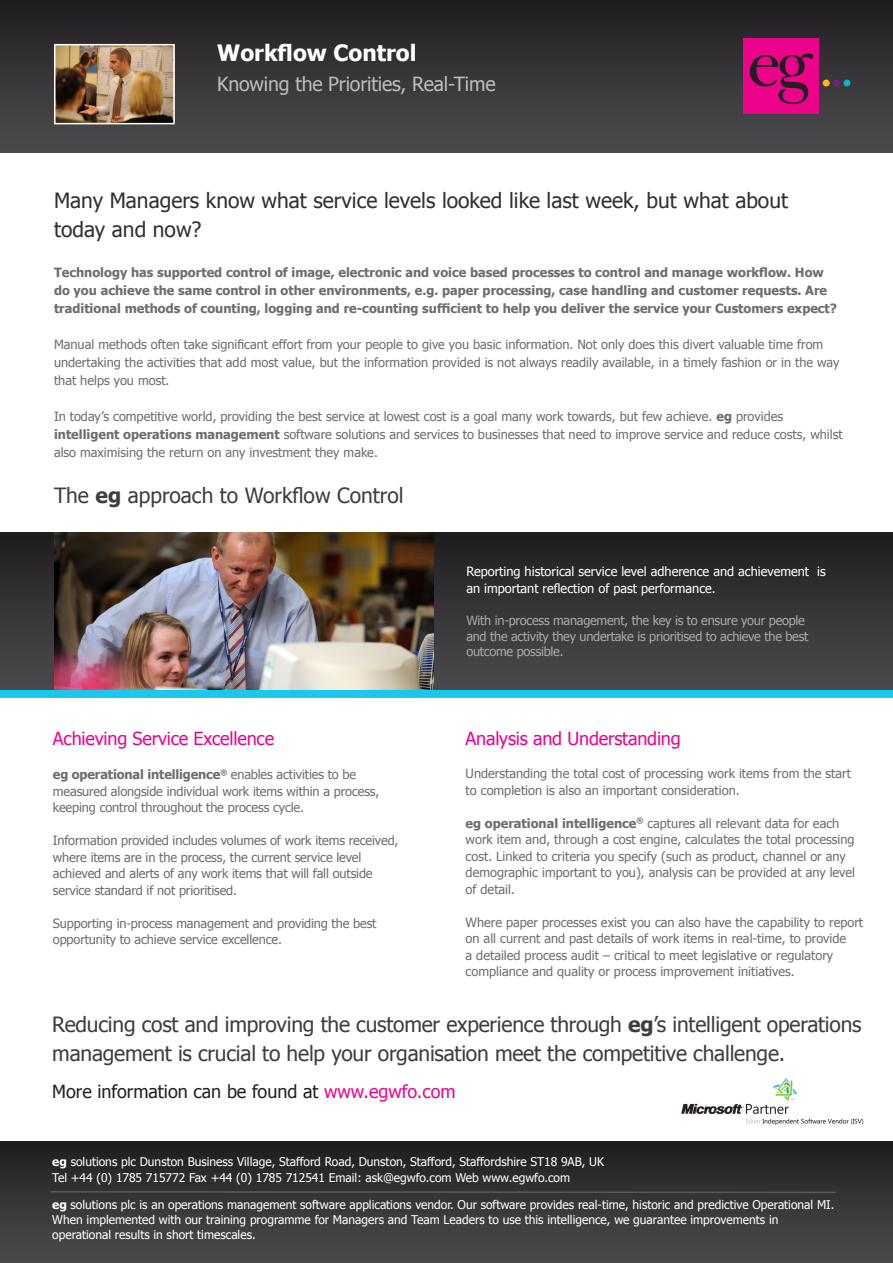
<style>
.page{position:relative;width:893px;height:1263px;background:#fff}
.page>*{position:absolute;margin:0;border:0;box-sizing:border-box;transform-origin:0 0}
.t1{font:700 22.5px "Tahoma";color:#fff}
.t2{font:21px/28.5px "Tahoma";letter-spacing:-.01em;color:#3e3e40}
.t3{font:21px/28.5px "Tahoma";color:#312f30}
.t4{font:19.5px "Tahoma";letter-spacing:-.01em;color:#bcbdc0}
.t5{font:18px "Tahoma";letter-spacing:-.01em;color:#ed028c}
.t6{font:18px "Tahoma";color:#231f20}
.t7{font:12.75px/16.5px "Tahoma";color:#6c6d70}
.t8{font:700 12.75px/18px "Tahoma";color:#6c6d70}
.t9{font:12.75px/15.8px "Tahoma";letter-spacing:-.02em;color:#a8a9ad}
.t10{font:12.75px/16.5px "Tahoma";color:#fff}
.t11{font:12px/15px "Tahoma";color:#fff}
.s1{font-weight:700}
.s2{color:#ed028c}
</style>
<div class="page">
<div style="left:0;top:533px;width:893px;height:162px;background:linear-gradient(to bottom,#201d21,#4d4c4f)"></div>
<img style="left:54px;top:533px;width:380px;height:157px">
<div style="left:0;top:0;width:893px;height:153px;background:linear-gradient(to bottom,#201d21,#4d4c4f)"></div>
<img style="left:57px;top:47px;width:115px;height:74px">
<div style="left:54px;top:44px;width:121px;height:80px;border:2px solid #fff"></div>
<div style="left:744px;top:38px;width:75px;height:76px;background:#ed028c"></div>
<svg style="left:750px;top:53px;width:63px;height:51px"></svg>
<div style="left:843px;top:80px;width:7px;height:6px;background:#00b5cb;border-radius:50%"></div>
<div style="left:833px;top:80px;width:7px;height:6px;background:#781d7d;border-radius:50%"></div>
<div style="left:823px;top:80px;width:7px;height:6px;background:#fcb814;border-radius:50%"></div>
<div style="left:0;top:1141px;width:893px;height:122px;background:linear-gradient(to bottom,#201d21,#4c4b4e)"></div>
<svg style="left:49px;top:1190px;width:788px;height:4px;background:#404042"></svg>
<div style="left:0;top:690px;width:893px;height:7px;background:#1ac7ed"></div>
<img style="left:681px;top:1078px;width:183px;height:47px">
<p class="t1" style="left:217px;top:37px;width:201px">Workflow Control</p>
<p class="t4" style="left:217px;top:71px;width:280px">Knowing the Priorities, Real-Time</p>
<p class="t3" style="left:54px;top:186px;width:736px">Many Managers know what service levels looked like last week, but what about today and now?</p>
<p class="t8" style="left:54px;top:262px;width:785px">Technology has supported control of image, electronic and voice based processes to control and manage workflow. How do you achieve the same control in other environments, e.g. paper processing, case handling and customer requests. Are traditional methods of counting, logging and re-counting sufficient to help you deliver the service your Customers expect?</p>
<p class="t7" style="left:54px;top:334px;width:787px;line-height:18px">Manual methods often take significant effort from your people to give you basic information. Not only does this divert valuable time from undertaking the activities that add most value, but the information provided is not always readily available, in a timely fashion or in the way that helps you most.</p>
<p class="t7" style="left:54px;top:406px;width:790px;line-height:18px">In today’s competitive world, providing the best service at lowest cost is a goal many work towards, but few achieve. <span class="s1">eg</span> provides <span class="s1">intelligent operations management</span> software solutions and services to businesses that need to improve service and reduce costs, whilst also maximising the return on any investment they make.</p>
<p class="t2" style="left:54px;top:480px;width:351px">The <span class="s1">eg</span> approach to Workflow Control</p>
<p class="t5" style="left:53px;top:726px;width:223px">Achieving Service Excellence</p>
<p class="t7" style="left:53px;top:766px;width:328px"><span class="s1">eg operational intelligence</span><sup>®</sup> enables activities to be measured alongside individual work items within a process, keeping control throughout the process cycle.</p>
<p class="t7" style="left:53px;top:832px;width:347px">Information provided includes volumes of work items received, where items are in the process, the current service level achieved and alerts of any work items that will fall outside service standard if not prioritised.</p>
<p class="t7" style="left:53px;top:914px;width:325px">Supporting in-process management and providing the best opportunity to achieve service excellence.</p>
<p class="t10" style="left:466px;top:563px;width:361px">Reporting historical service level adherence and achievement is an important reflection of past performance.</p>
<p class="t9" style="left:466px;top:612px;width:344px">With in-process management, the key is to ensure your people and the activity they undertake is prioritised to achieve the best outcome possible.</p>
<p class="t5" style="left:466px;top:726px;width:217px">Analysis and Understanding</p>
<p class="t7" style="left:466px;top:765px;width:387px">Understanding the total cost of processing work items from the start to completion is also an important consideration.</p>
<p class="t7" style="left:466px;top:814px;width:391px"><span class="s1">eg operational intelligence</span><sup>®</sup> captures all relevant data for each work item and, through a cost engine, calculates the total processing cost. Linked to criteria you specify (such as product, channel or any demographic important to you), analysis can be provided at any level of detail.</p>
<p class="t7" style="left:466px;top:913px;width:399px">Where paper processes exist you can also have the capability to report on all current and past details of work items in real-time, to provide<br>a detailed process audit – critical to meet legislative or regulatory compliance and quality or process improvement initiatives.</p>
<p class="t2" style="left:52px;top:1009px;width:811px">Reducing cost and improving the customer experience through <span class="s1">eg</span>’s intelligent operations management is crucial to help your organisation meet the competitive challenge.</p>
<p class="t6" style="left:52px;top:1080px;width:405px">More information can be found at <span class="s2">www.egwfo.com</span></p>
<p class="t11" style="left:52px;top:1153px;width:553px"><span class="s1">eg</span> solutions plc Dunston Business Village, Stafford Road, Dunston, Stafford, Staffordshire ST18 9AB, UK</p>
<p class="t11" style="left:52px;top:1170px;width:519px">Tel +44 (0) 1785 715772 Fax +44 (0) 1785 712541 Email: ask@egwfo.com Web www.egwfo.com</p>
<p class="t11" style="left:52px;top:1197px;width:784px"><span class="s1">eg</span> solutions plc is an operations management software applications vendor. Our software provides real-time, historic and predictive Operational MI.</p>
<p class="t11" style="left:52px;top:1212px;width:728px">When implemented with our training programme for Managers and Team Leaders to use this intelligence, we guarantee improvements in operational results in short timescales.</p>
</div>
